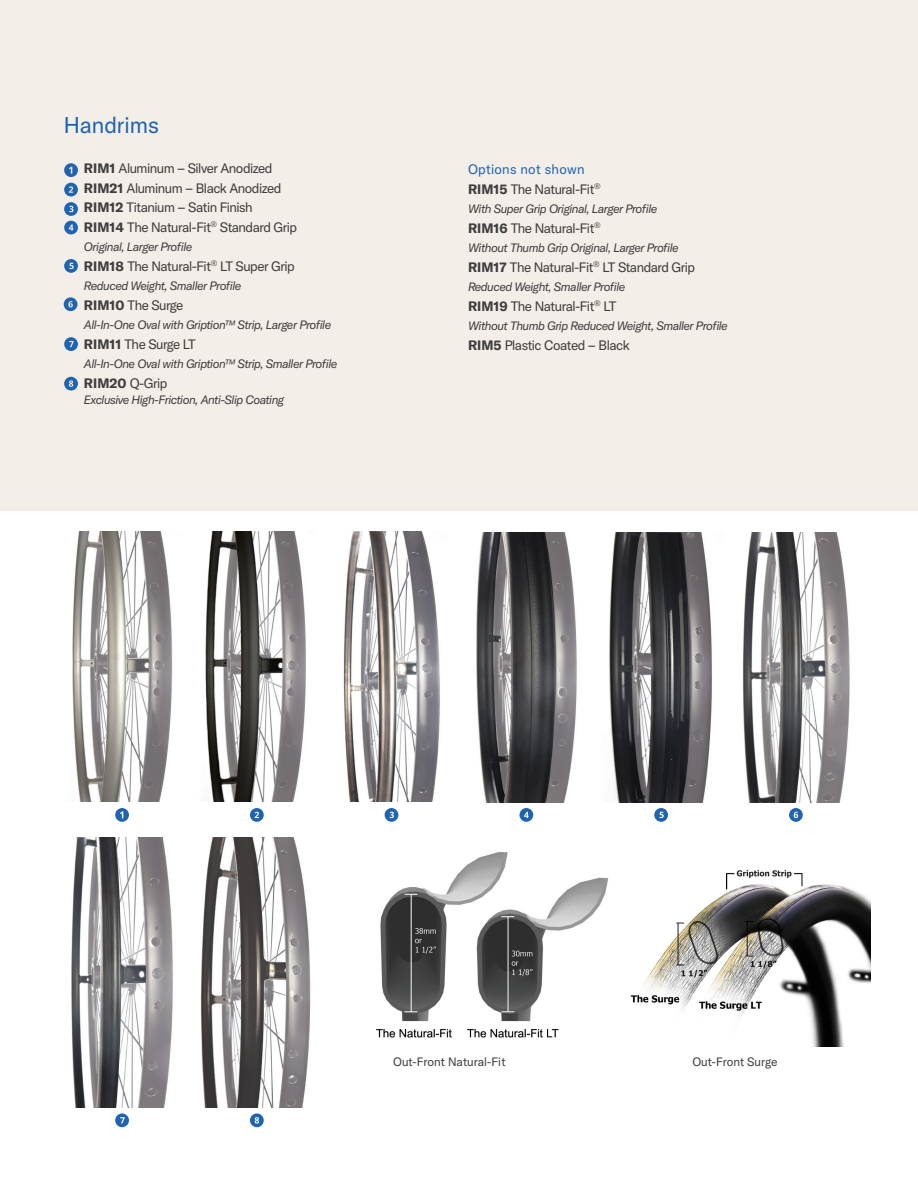
<style>
.page{position:relative;width:918px;height:1188px;background:#fff}
.page>*{position:absolute;margin:0;border:0;box-sizing:border-box;transform-origin:0 0}
.t1{font:22.5px "GT America";color:#2064b1}
.Product_list{font:13.5px/19.5px "GT America";letter-spacing:-.035em;color:#3e3e3f}
.Product_list-2{font:13.5px "GT America";letter-spacing:.02em;color:#2064b1}
.Product_list-3{font:italic 12px "GT America";letter-spacing:-.035em;color:#3e3e3f}
.Product_list-4{font:12px "GT America";color:#3e3e3f}
.s1{font-weight:700}
</style>
<div class="page">
<div style="left:0;top:0;width:918px;height:511px;background:#f4eee8"></div>
<img style="left:72px;top:532px;width:101px;height:270px">
<img style="left:205px;top:532px;width:101px;height:270px">
<img style="left:609px;top:532px;width:241px;height:271px">
<img style="left:71px;top:837px;width:240px;height:270px">
<img style="left:343px;top:532px;width:234px;height:270px">
<img style="left:630px;top:869px;width:241px;height:178px">
<img style="left:376px;top:852px;width:232px;height:186px">
<svg style="left:64px;top:163px;width:14px;height:14px"></svg>
<svg style="left:64px;top:183px;width:14px;height:13px"></svg>
<svg style="left:64px;top:202px;width:14px;height:32px"></svg>
<svg style="left:519px;top:808px;width:14px;height:14px"></svg>
<svg style="left:64px;top:259px;width:14px;height:14px"></svg>
<svg style="left:654px;top:808px;width:14px;height:14px"></svg>
<svg style="left:64px;top:297px;width:13px;height:14px"></svg>
<svg style="left:789px;top:808px;width:14px;height:14px"></svg>
<svg style="left:64px;top:337px;width:14px;height:14px"></svg>
<svg style="left:115px;top:1113px;width:14px;height:14px"></svg>
<svg style="left:64px;top:377px;width:14px;height:14px"></svg>
<svg style="left:250px;top:1113px;width:14px;height:14px"></svg>
<svg style="left:115px;top:808px;width:14px;height:14px"></svg>
<svg style="left:250px;top:808px;width:14px;height:14px"></svg>
<svg style="left:385px;top:808px;width:13px;height:14px"></svg>
<p class="t1" style="left:64px;top:112px;width:97px">Handrims</p>
<p class="Product_list" style="left:84px;top:159px;width:215px"><span class="s1">RIM1</span> Aluminum – Silver Anodized<br><span class="s1">RIM21</span> Aluminum – Black Anodized<br><span class="s1">RIM12</span> Titanium – Satin Finish<br><span class="s1">RIM14</span> The Natural-Fit<sup>®</sup> Standard Grip</p>
<p class="Product_list-3" style="left:84px;top:240px;width:110px">Original, Larger Profile</p>
<p class="Product_list" style="left:84px;top:256px;width:212px"><span class="s1">RIM18</span> The Natural-Fit<sup>®</sup> LT Super Grip</p>
<p class="Product_list-3" style="left:84px;top:279px;width:159px">Reduced Weight, Smaller Profile</p>
<p class="Product_list" style="left:84px;top:295px;width:101px"><span class="s1">RIM10</span> The Surge</p>
<p class="Product_list-3" style="left:84px;top:318px;width:249px">All-In-One Oval with Gription™ Strip, Larger Profile</p>
<p class="Product_list" style="left:84px;top:334px;width:113px"><span class="s1">RIM11</span> The Surge LT</p>
<p class="Product_list-3" style="left:84px;top:357px;width:255px">All-In-One Oval with Gription™ Strip, Smaller Profile</p>
<p class="Product_list" style="left:84px;top:373px;width:85px"><span class="s1">RIM20</span> Q-Grip</p>
<p class="Product_list-3" style="left:84px;top:393px;width:202px">Exclusive High-Friction, Anti-Slip Coating</p>
<p class="Product_list-2" style="left:468px;top:161px;width:118px">Options not shown</p>
<p class="Product_list" style="left:468px;top:179px;width:134px"><span class="s1">RIM15</span> The Natural-Fit<sup>®</sup></p>
<p class="Product_list-3" style="left:468px;top:202px;width:191px">With Super Grip Original, Larger Profile</p>
<p class="Product_list" style="left:468px;top:218px;width:134px"><span class="s1">RIM16</span> The Natural-Fit<sup>®</sup></p>
<p class="Product_list-3" style="left:468px;top:241px;width:212px">Without Thumb Grip Original, Larger Profile</p>
<p class="Product_list" style="left:468px;top:257px;width:229px"><span class="s1">RIM17</span> The Natural-Fit<sup>®</sup> LT Standard Grip</p>
<p class="Product_list-3" style="left:468px;top:280px;width:159px">Reduced Weight, Smaller Profile</p>
<p class="Product_list" style="left:468px;top:296px;width:150px"><span class="s1">RIM19</span> The Natural-Fit<sup>®</sup> LT</p>
<p class="Product_list-3" style="left:468px;top:319px;width:261px">Without Thumb Grip Reduced Weight, Smaller Profile</p>
<p class="Product_list" style="left:468px;top:335px;width:163px"><span class="s1">RIM5</span> Plastic Coated – Black</p>
<p class="Product_list-4" style="left:393px;top:1055px;width:114px">Out-Front Natural-Fit</p>
<p class="Product_list-4" style="left:692px;top:1055px;width:86px">Out-Front Surge</p>
</div>
